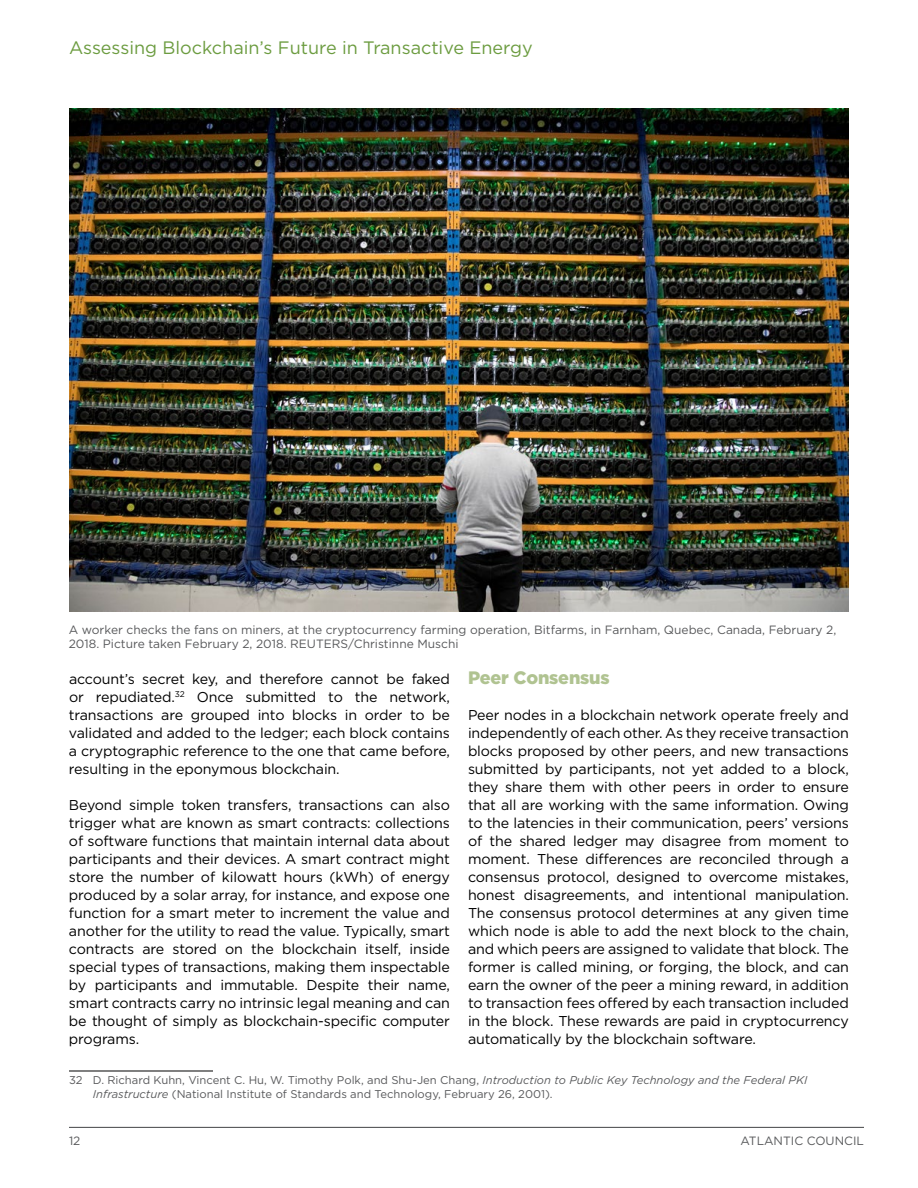
<style>
.page{position:relative;width:918px;height:1188px;background:#fff}
.page>*{position:absolute;margin:0;border:0;box-sizing:border-box;transform-origin:0 0}
.t1{font:18px "Gotham";color:#6c9c40}
.t2{font:900 18px "Gotham";letter-spacing:-.01em;color:#b0c391}
.t3{font:14.25px/18px "Gotham";letter-spacing:-.01em;color:#000;text-align:justify}
.t4{font:12px/13.5px "Gotham";color:#58595b}
.t5{font:11.25px/13.5px "Gotham";color:#58595b}
.s1{font-style:italic}
</style>
<div class="page">
<hr style="left:69px;top:1127px;width:795px;height:1px;background:#58595b">
<hr style="left:69px;top:1071px;width:144px;height:1px;background:#000">
<img style="left:69px;top:108px;width:780px;height:504px">
<p class="t1" style="left:69px;top:36px;width:465px">Assessing Blockchain’s Future in Transactive Energy</p>
<p class="t4" style="left:69px;top:623px;width:769px">A worker checks the fans on miners, at the cryptocurrency farming operation, Bitfarms, in Farnham, Quebec, Canada, February 2,<br>2018. Picture taken February 2, 2018. REUTERS/Christinne Muschi</p>
<p class="t2" style="left:468px;top:665px;width:143px">Peer Consensus</p>
<p class="t3" style="left:468px;top:706px;width:383px">Peer nodes in a blockchain network operate freely and independently of each other. As they receive transaction blocks proposed by other peers, and new transactions submitted by participants, not yet added to a block, they share them with other peers in order to ensure that all are working with the same information. Owing to the latencies in their communication, peers’ versions of the shared ledger may disagree from moment to moment. These differences are reconciled through a consensus protocol, designed to overcome mistakes, honest disagreements, and intentional manipulation.<br>The consensus protocol determines at any given time which node is able to add the next block to the chain, and which peers are assigned to validate that block. The former is called mining, or forging, the block, and can earn the owner of the peer a mining reward, in addition to transaction fees offered by each transaction included in the block. These rewards are paid in cryptocurrency automatically by the blockchain software.</p>
<p class="t3" style="left:69px;top:670px;width:383px">account’s secret key, and therefore cannot be faked or repudiated.<sup>32</sup> Once submitted to the network, transactions are grouped into blocks in order to be validated and added to the ledger; each block contains a cryptographic reference to the one that came before, resulting in the eponymous blockchain.</p>
<p class="t3" style="left:69px;top:796px;width:383px">Beyond simple token transfers, transactions can also trigger what are known as smart contracts: collections of software functions that maintain internal data about participants and their devices. A smart contract might store the number of kilowatt hours (kWh) of energy produced by a solar array, for instance, and expose one function for a smart meter to increment the value and another for the utility to read the value. Typically, smart contracts are stored on the blockchain itself, inside special types of transactions, making them inspectable by participants and immutable. Despite their name, smart contracts carry no intrinsic legal meaning and can be thought of simply as blockchain-specific computer programs.</p>
<p class="t5" style="left:93px;top:1074px;width:716px;text-indent:-24px">32 D. Richard Kuhn, Vincent C. Hu, W. Timothy Polk, and Shu-Jen Chang, <span class="s1">Introduction to Public Key Technology and the Federal PKI<br>Infrastructure</span> (National Institute of Standards and Technology, February 26, 2001).</p>
<p class="t4" style="left:69px;top:1133px;width:13px">12</p>
<p class="t4" style="left:741px;top:1133px;width:125px">ATLANTIC COUNCIL</p>
</div>
